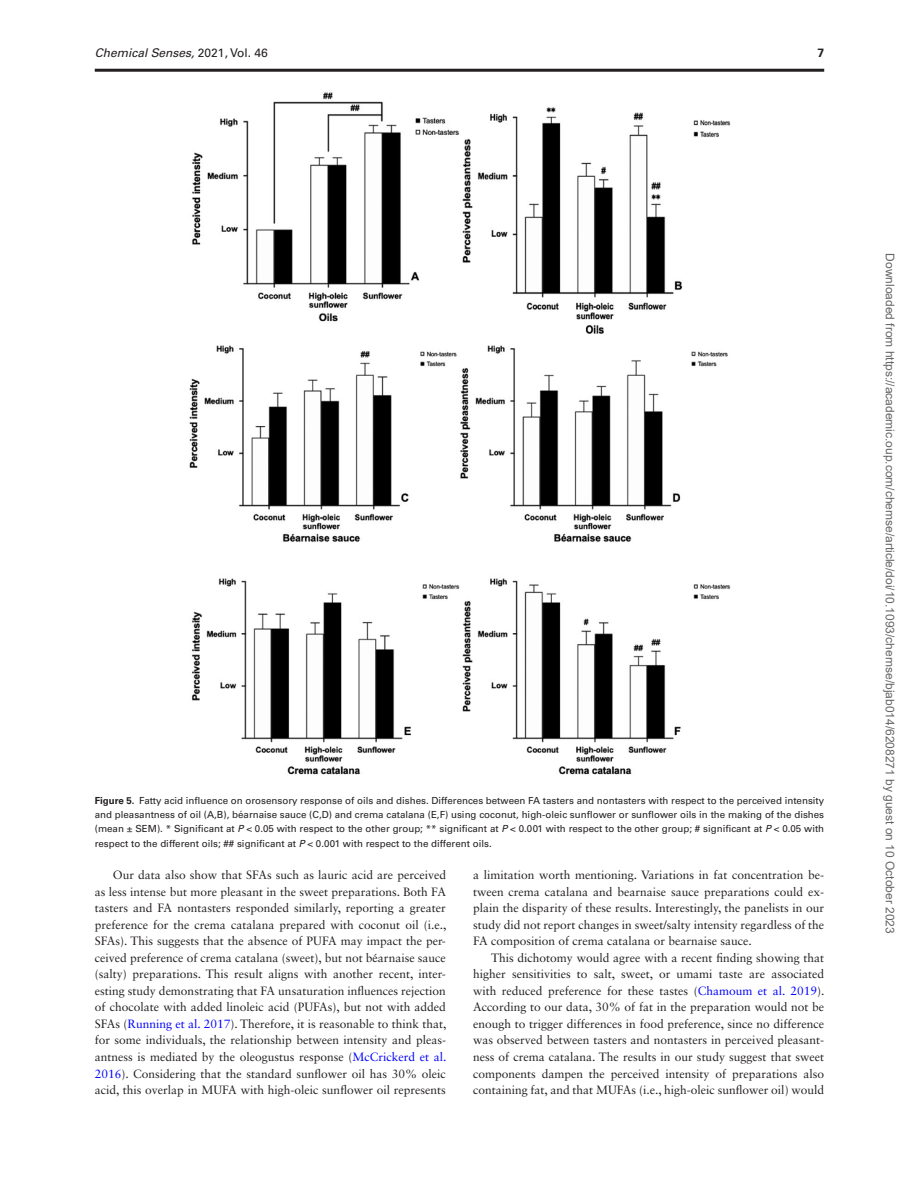
<style>
.page{position:relative;width:919px;height:1187px;background:#fff}
.page>*{position:absolute;margin:0;border:0;box-sizing:border-box;transform-origin:0 0}
.t1{font:12px/16.5px "Sabon LT Std";color:#231f20;text-align:justify}
.t2{font:12px "Arial";color:#666}
.t3{font:italic 12px "Univers LT Std";color:#231f20}
.t4{font:700 12px "Univers LT Std";color:#231f20}
.t5{font:9.75px/14.2px "Univers LT Std";color:#231f20;text-align:justify}
.s1{font-style:normal}
.s2{font-weight:700}
.s3{font-style:italic}
.s4{font-family:"STIX General"}
.s5{color:#00f}
</style>
<div class="page">
<hr style="left:95px;top:69px;width:729px;height:3px;background:#231f20">
<img style="left:189px;top:92px;width:542px;height:683px">
<p class="t3" style="left:95px;top:45px;width:175px">Chemical Senses, <span class="s1">2021, Vol. 46</span></p>
<p class="t4" style="left:817px;top:45px;width:8px">7</p>
<p class="t5" style="left:95px;top:793px;width:731px"><span class="s2">Figure 5.</span> Fatty acid influence on orosensory response of oils and dishes. Differences between FA tasters and nontasters with respect to the perceived intensity and pleasantness of oil (A,B), béarnaise sauce (C,D) and crema catalana (E,F) using coconut, high-oleic sunflower or sunflower oils in the making of the dishes (mean ± SEM). * Significant at <span class="s3">P</span> &lt; 0.05 with respect to the other group; ** significant at <span class="s3">P</span> &lt; 0.001 with respect to the other group; # significant at <span class="s3">P</span> &lt; 0.05 with respect to the different oils; ## significant at <span class="s3">P</span> &lt; 0.001 with respect to the different oils.</p>
<p class="t1" style="left:95px;top:866px;width:353px;text-indent:18px">Our data also show that SFAs such as lauric acid are perceived as less intense but more pleasant in the sweet preparations. Both FA tasters and FA nontasters responded similarly, reporting a greater preference for the crema catalana prepared with coconut oil (i.e., SFAs). This suggests that the absence of PUFA may impact the per&shy;ceived preference of crema catalana (sweet), but not b<span class="s4">é</span>arnaise sauce (salty) preparations. This result aligns with another recent, inter&shy;esting study demonstrating that FA unsaturation influences rejection of chocolate with added linoleic acid (PUFAs), but not with added SFAs (<span class="s5">Running et al. 2017</span>). Therefore, it is reasonable to think that, for some individuals, the relationship between intensity and pleas&shy;antness is mediated by the oleogustus response (<span class="s5">McCrickerd et al.<br>2016</span>). Considering that the standard sunflower oil has 30% oleic acid, this overlap in MUFA with high-oleic sunflower oil represents</p>
<p class="t1" style="left:473px;top:866px;width:353px">a limitation worth mentioning. Variations in fat concentration be&shy;tween crema catalana and bearnaise sauce preparations could ex&shy;plain the disparity of these results. Interestingly, the panelists in our study did not report changes in sweet/salty intensity regardless of the FA composition of crema catalana or bearnaise sauce.</p>
<p class="t1" style="left:473px;top:949px;width:353px;text-indent:18px">This dichotomy would agree with a recent finding showing that higher sensitivities to salt, sweet, or umami taste are associated with reduced preference for these tastes (<span class="s5">Chamoum et al. 2019</span>).<br>According to our data, 30% of fat in the preparation would not be enough to trigger differences in food preference, since no difference was observed between tasters and nontasters in perceived pleasant&shy;ness of crema catalana. The results in our study suggest that sweet components dampen the perceived intensity of preparations also containing fat, and that MUFAs (i.e., high-oleic sunflower oil) would</p>
<p class="t2" style="left:894px;top:253px;width:682px;rotate:90deg">Downloaded from https://academic.oup.com/chemse/article/doi/10.1093/chemse/bjab014/6208271 by guest on 10 October 2023</p>
</div>
